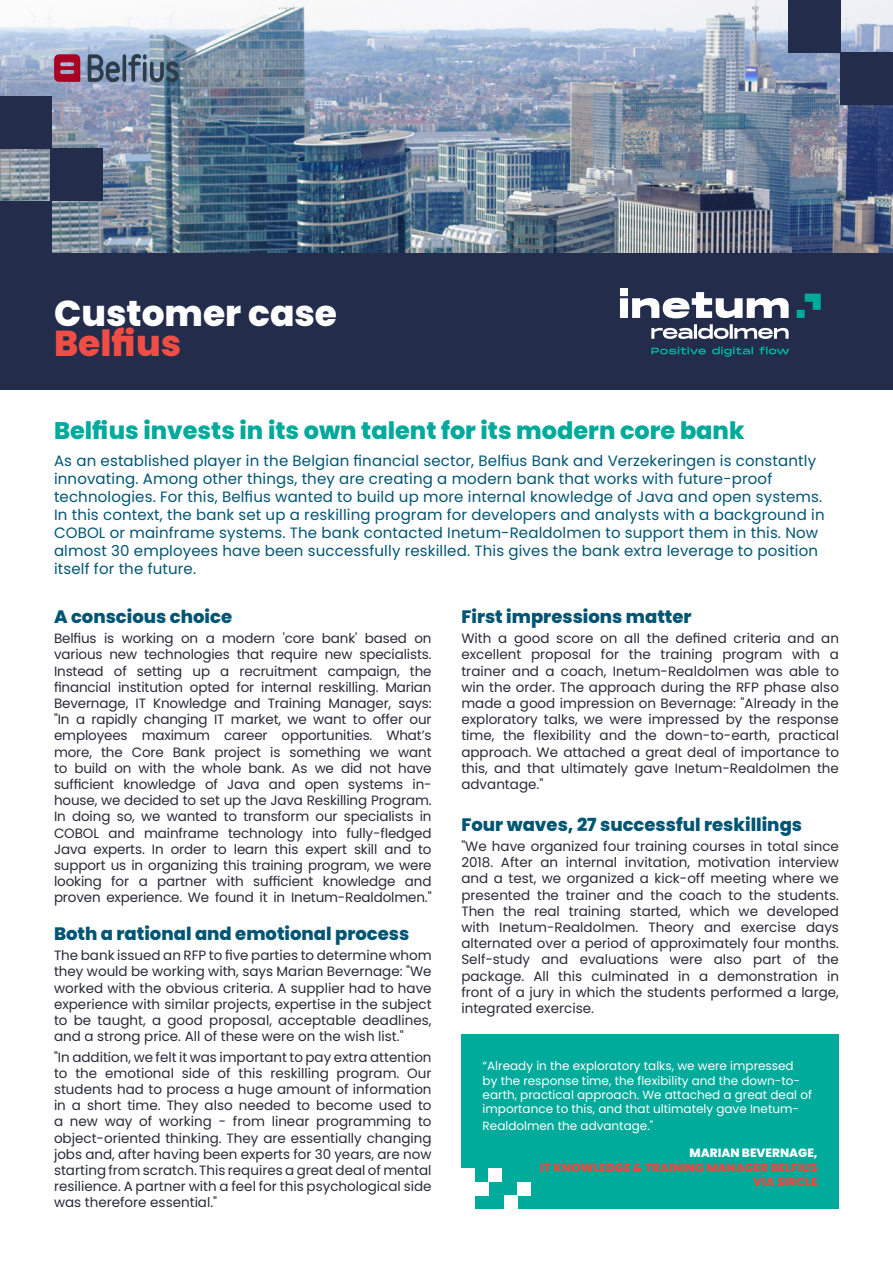
<style>
.page{position:relative;width:893px;height:1263px;background:#fff}
.page>*{position:absolute;margin:0;border:0;box-sizing:border-box;transform-origin:0 0}
.t1{font:800 36px "Poppins";color:#fff}
.t2{font:800 36px "Poppins";color:#f04e45}
.t3{font:800 24px "Poppins";color:#00aa9b}
.t4{font:800 18px "Poppins";color:#005573}
.t5{font:800 18px "Poppins";color:#005574}
.t6{font:15px/18px "Poppins";letter-spacing:.01em;color:#005574}
.t7{font:13.5px/16.2px "Poppins";color:#292a37;text-align:justify}
.t8{font:12px/14.4px "Poppins";color:#fff}
.t9{font:800 12px/14.4px "Poppins";color:#ef4741;text-align:right}
.t10{font:800 12px "Poppins";color:#fff}
</style>
<div class="page">
<img style="left:0;top:0;width:893px;height:254px">
<div style="left:789px;top:0;width:52px;height:52px;background:#232d4b"></div>
<div style="left:841px;top:52px;width:52px;height:53px;background:#232d4b"></div>
<div style="left:461px;top:1035px;width:378px;height:174px;background:#00ab9c"></div>
<div style="left:461px;top:1195px;width:14px;height:14px;background:#fff"></div>
<div style="left:461px;top:1182px;width:14px;height:13px;background:#fff"></div>
<div style="left:504px;top:1195px;width:13px;height:14px;background:#fff"></div>
<div style="left:475px;top:1182px;width:13px;height:13px;background:#fff"></div>
<div style="left:461px;top:1168px;width:14px;height:14px;background:#fff"></div>
<div style="left:488px;top:1168px;width:14px;height:14px;background:#fff"></div>
<div style="left:517px;top:1182px;width:14px;height:13px;background:#fff"></div>
<div style="left:0;top:254px;width:893px;height:136px;background:#232d4b"></div>
<div style="left:0;top:96px;width:51px;height:52px;background:#232d4b"></div>
<div style="left:51px;top:148px;width:52px;height:52px;background:#232d4b"></div>
<div style="left:0;top:201px;width:51px;height:53px;background:#232d4b"></div>
<svg style="left:620px;top:288px;width:169px;height:30px"></svg>
<svg style="left:797px;top:294px;width:24px;height:24px"></svg>
<svg style="left:651px;top:324px;width:138px;height:15px"></svg>
<svg style="left:651px;top:347px;width:138px;height:10px"></svg>
<svg style="left:54px;top:54px;width:26px;height:28px"></svg>
<svg style="left:88px;top:54px;width:91px;height:29px;background:#66798f"></svg>
<h1 class="t1" style="left:54px;top:293px;width:284px">Customer case</h1>
<h1 class="t2" style="left:54px;top:323px;width:129px">Belfius</h1>
<h2 class="t3" style="left:54px;top:417px;width:692px">Belfius invests in its own talent for its modern core bank</h2>
<p class="t6" style="left:54px;top:452px;width:772px">As an established player in the Belgian financial sector, Belfius Bank and Verzekeringen is constantly innovating. Among other things, they are creating a modern bank that works with future-proof technologies. For this, Belfius wanted to build up more internal knowledge of Java and open systems.<br>In this context, the bank set up a reskilling program for developers and analysts with a background in COBOL or mainframe systems. The bank contacted Inetum-Realdolmen to support them in this. Now almost 30 employees have been successfully reskilled. This gives the bank extra leverage to position itself for the future.</p>
<h3 class="t4" style="left:54px;top:606px;width:180px">A conscious choice</h3>
<p class="t7" style="left:54px;top:630px;width:379px">Belfius is working on a modern 'core bank' based on various new technologies that require new specialists.<br>Instead of setting up a recruitment campaign, the financial institution opted for internal reskilling. Marian Bevernage, IT Knowledge and Training Manager, says: "In a rapidly changing IT market, we want to offer our employees maximum career opportunities. What’s more, the Core Bank project is something we want to build on with the whole bank. As we did not have sufficient knowledge of Java and open systems in&shy;house, we decided to set up the Java Reskilling Program.<br>In doing so, we wanted to transform our specialists in COBOL and mainframe technology into fully-fledged Java experts. In order to learn this expert skill and to support us in organizing this training program, we were looking for a partner with sufficient knowledge and proven experience. We found it in Inetum-Realdolmen."</p>
<h3 class="t5" style="left:54px;top:923px;width:357px">Both a rational and emotional process</h3>
<p class="t7" style="left:54px;top:947px;width:379px">The bank issued an RFP to five parties to determine whom they would be working with, says Marian Bevernage: "We worked with the obvious criteria. A supplier had to have experience with similar projects, expertise in the subject to be taught, a good proposal, acceptable deadlines, and a strong price. All of these were on the wish list."</p>
<p class="t7" style="left:54px;top:1049px;width:379px">"In addition, we felt it was important to pay extra attention to the emotional side of this reskilling program. Our students had to process a huge amount of information in a short time. They also needed to become used to a new way of working - from linear programming to object-oriented thinking. They are essentially changing jobs and, after having been experts for 30 years, are now starting from scratch. This requires a great deal of mental resilience. A partner with a feel for this psychological side was therefore essential."</p>
<h3 class="t4" style="left:461px;top:606px;width:232px">First impressions matter</h3>
<p class="t7" style="left:461px;top:630px;width:379px">With a good score on all the defined criteria and an excellent proposal for the training program with a trainer and a coach, Inetum-Realdolmen was able to win the order. The approach during the RFP phase also made a good impression on Bevernage: "Already in the exploratory talks, we were impressed by the response time, the flexibility and the down-to-earth, practical approach. We attached a great deal of importance to this, and that ultimately gave Inetum-Realdolmen the advantage."</p>
<h3 class="t4" style="left:461px;top:814px;width:342px">Four waves, 27 successful reskillings</h3>
<p class="t7" style="left:461px;top:838px;width:379px">"We have organized four training courses in total since 2018. After an internal invitation, motivation interview and a test, we organized a kick-off meeting where we presented the trainer and the coach to the students.<br>Then the real training started, which we developed with Inetum-Realdolmen. Theory and exercise days alternated over a period of approximately four months.<br>Self-study and evaluations were also part of the package. All this culminated in a demonstration in front of a jury in which the students performed a large, integrated exercise.</p>
<p class="t8" style="left:483px;top:1059px;width:331px">“Already in the exploratory talks, we were impressed<br>by the response time, the flexibility and the down-to&shy;earth, practical approach. We attached a great deal of importance to this, and that ultimately gave Inetum-</p>
<p class="t8" style="left:483px;top:1119px;width:172px">Realdolmen the advantage."</p>
<p class="t10" style="left:689px;top:1146px;width:130px">MARIAN BEVERNAGE,</p>
<p class="t9" style="left:540px;top:1160px;width:279px">IT KNOWLEDGE &amp; TRAINING MANAGER BELFIUS<br>VIA SIRCLE</p>
</div>
